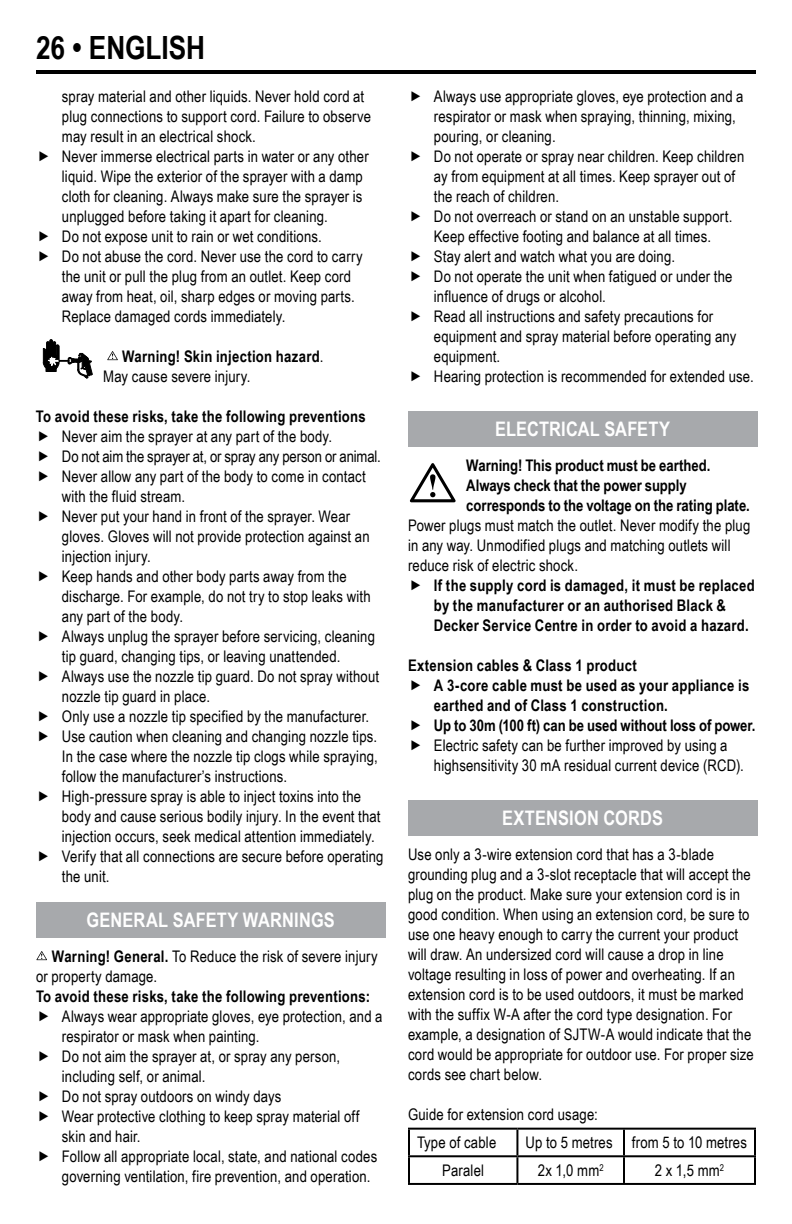
<style>
.page{position:relative;width:792px;height:1224px;background:#fff}
.page>*{position:absolute;margin:0;border:0;box-sizing:border-box;transform-origin:0 0}
.t1{font:700 32px "Arial Narrow";color:#000}
.t2{font:700 20px "Arial Narrow";letter-spacing:.01em;color:#fff}
.t3{font:16px/20px "Arial Narrow";letter-spacing:.01em;color:#000}
.t4{font:700 16px/20px "Arial Narrow";letter-spacing:.015em;color:#000}
.t5{font:700 16px/20px "Arial Narrow";letter-spacing:-.005em;color:#000}
.s1{font-weight:400}
.s2{font-weight:700}
</style>
<div class="page">
<hr style="left:36px;top:70px;width:720px;height:4px;background:#000">
<svg style="left:43px;top:339px;width:50px;height:40px"></svg>
<div style="left:107px;top:350px;width:11px;height:12px;background:#d7d7d7"></div>
<svg style="left:107px;top:351px;width:11px;height:9px"></svg>
<div style="left:36px;top:902px;width:349px;height:36px;background:#a7a9ac"></div>
<div style="left:36px;top:950px;width:12px;height:12px;background:#d7d7d7"></div>
<svg style="left:36px;top:951px;width:11px;height:9px"></svg>
<div style="left:408px;top:411px;width:349px;height:36px;background:#a7a9ac"></div>
<svg style="left:410px;top:463px;width:46px;height:39px"></svg>
<div style="left:408px;top:800px;width:349px;height:36px;background:#a7a9ac"></div>
<hr style="left:408px;top:1128px;width:109px;height:2px;background:#000">
<hr style="left:408px;top:1130px;width:2px;height:25px;background:#000">
<hr style="left:517px;top:1128px;width:107px;height:2px;background:#000">
<hr style="left:516px;top:1130px;width:2px;height:25px;background:#000">
<hr style="left:624px;top:1128px;width:132px;height:2px;background:#000">
<hr style="left:623px;top:1130px;width:2px;height:25px;background:#000">
<hr style="left:754px;top:1130px;width:2px;height:25px;background:#000">
<hr style="left:408px;top:1155px;width:109px;height:2px;background:#000">
<hr style="left:408px;top:1157px;width:2px;height:26px;background:#000">
<hr style="left:517px;top:1155px;width:107px;height:2px;background:#000">
<hr style="left:516px;top:1157px;width:2px;height:26px;background:#000">
<hr style="left:624px;top:1155px;width:132px;height:2px;background:#000">
<hr style="left:623px;top:1157px;width:2px;height:26px;background:#000">
<hr style="left:754px;top:1157px;width:2px;height:26px;background:#000">
<hr style="left:408px;top:1183px;width:109px;height:2px;background:#000">
<hr style="left:517px;top:1183px;width:107px;height:2px;background:#000">
<hr style="left:624px;top:1183px;width:132px;height:2px;background:#000">
<h1 class="t1" style="left:36px;top:24px;width:171px">26 • ENGLISH</h1>
<p class="t3" style="left:62px;top:85px;width:311px">spray material and other liquids. Never hold cord at plug connections to support cord. Failure to observe may result in an electrical shock.<br>Never immerse electrical parts in water or any other liquid. Wipe the exterior of the sprayer with a damp cloth for cleaning. Always make sure the sprayer is unplugged before taking it apart for cleaning.<br>Do not expose unit to rain or wet conditions.<br>Do not abuse the cord. Never use the cord to carry the unit or pull the plug from an outlet. Keep cord away from heat, oil, sharp edges or moving parts.<br>Replace damaged cords immediately.</p>
<p class="t4" style="left:103px;top:345px;width:222px;text-indent:19px">Warning! Skin injection hazard<span class="s1">.<br>May cause severe injury.</span></p>
<p class="t4" style="left:36px;top:405px;width:331px">To avoid these risks, take the following preventions</p>
<p class="t3" style="left:62px;top:425px;width:323px">Never aim the sprayer at any part of the body.<br>Do not aim the sprayer at, or spray any person or animal.<br>Never allow any part of the body to come in contact with the fluid stream.<br>Never put your hand in front of the sprayer. Wear gloves. Gloves will not provide protection against an injection injury.<br>Keep hands and other body parts away from the discharge. For example, do not try to stop leaks with any part of the body.<br>Always unplug the sprayer before servicing, cleaning tip guard, changing tips, or leaving unattended.<br>Always use the nozzle tip guard. Do not spray without nozzle tip guard in place.<br>Only use a nozzle tip specified by the manufacturer.<br>Use caution when cleaning and changing nozzle tips.<br>In the case where the nozzle tip clogs while spraying, follow the manufacturer’s instructions.<br>High-pressure spray is able to inject toxins into the body and cause serious bodily injury. In the event that injection occurs, seek medical attention immediately.<br>Verify that all connections are secure before operating the unit.</p>
<p class="t2" style="left:86px;top:905px;width:250px">GENERAL SAFETY WARNINGS</p>
<p class="t3" style="left:36px;top:945px;width:343px;text-indent:16px"><span class="s2">Warning! General.</span> To Reduce the risk of severe injury or property damage.</p>
<p class="t4" style="left:36px;top:985px;width:336px">To avoid these risks, take the following preventions:</p>
<p class="t3" style="left:62px;top:1005px;width:322px">Always wear appropriate gloves, eye protection, and a respirator or mask when painting.<br>Do not aim the sprayer at, or spray any person, including self, or animal.<br>Do not spray outdoors on windy days<br>Wear protective clothing to keep spray material off skin and hair.<br>Follow all appropriate local, state, and national codes governing ventilation, fire prevention, and operation.</p>
<p class="t3" style="left:434px;top:85px;width:321px">Always use appropriate gloves, eye protection and a respirator or mask when spraying, thinning, mixing, pouring, or cleaning.<br>Do not operate or spray near children. Keep children ay from equipment at all times. Keep sprayer out of the reach of children.<br>Do not overreach or stand on an unstable support.<br>Keep effective footing and balance at all times.<br>Stay alert and watch what you are doing.<br>Do not operate the unit when fatigued or under the influence of drugs or alcohol.<br>Read all instructions and safety precautions for equipment and spray material before operating any equipment.<br>Hearing protection is recommended for extended use.</p>
<p class="t2" style="left:495px;top:414px;width:176px">ELECTRICAL SAFETY</p>
<p class="t5" style="left:466px;top:454px;width:285px">Warning! This product must be earthed.<br>Always check that the power supply corresponds to the voltage on the rating plate.</p>
<p class="t3" style="left:408px;top:514px;width:344px">Power plugs must match the outlet. Never modify the plug in any way. Unmodified plugs and matching outlets will reduce risk of electric shock.</p>
<p class="t4" style="left:434px;top:574px;width:322px">If the supply cord is damaged, it must be replaced by the manufacturer or an authorised Black &amp;<br>Decker Service Centre in order to avoid a hazard.</p>
<p class="t4" style="left:434px;top:654px;width:323px;text-indent:-26px">Extension cables &amp; Class 1 product<br>A 3-core cable must be used as your appliance is earthed and of Class 1 construction.<br>Up to 30m (100 ft) can be used without loss of power.</p>
<p class="t3" style="left:434px;top:734px;width:311px">Electric safety can be further improved by using a highsensitivity 30 mA residual current device (RCD).</p>
<p class="t2" style="left:502px;top:803px;width:163px">EXTENSION CORDS</p>
<p class="t3" style="left:408px;top:843px;width:347px">Use only a 3-wire extension cord that has a 3-blade grounding plug and a 3-slot receptacle that will accept the plug on the product. Make sure your extension cord is in good condition. When using an extension cord, be sure to use one heavy enough to carry the current your product will draw. An undersized cord will cause a drop in line voltage resulting in loss of power and overheating. If an extension cord is to be used outdoors, it must be marked with the suffix W-A after the cord type designation. For example, a designation of SJTW-A would indicate that the cord would be appropriate for outdoor use. For proper size cords see chart below.</p>
<p class="t3" style="left:417px;top:1099px;width:182px;line-height:28.6px;text-indent:-9px">Guide for extension cord usage:<br>Type of cable</p>
<p class="t3" style="left:525px;top:1132px;width:223px">Up to 5 metres from 5 to 10 metres</p>
<p class="t3" style="left:442px;top:1160px;width:43px">Paralel</p>
<p class="t3" style="left:538px;top:1160px;width:67px">2x 1,0 mm<sup>2</sup></p>
<p class="t3" style="left:655px;top:1160px;width:71px">2 x 1,5 mm<sup>2</sup></p>
</div>
